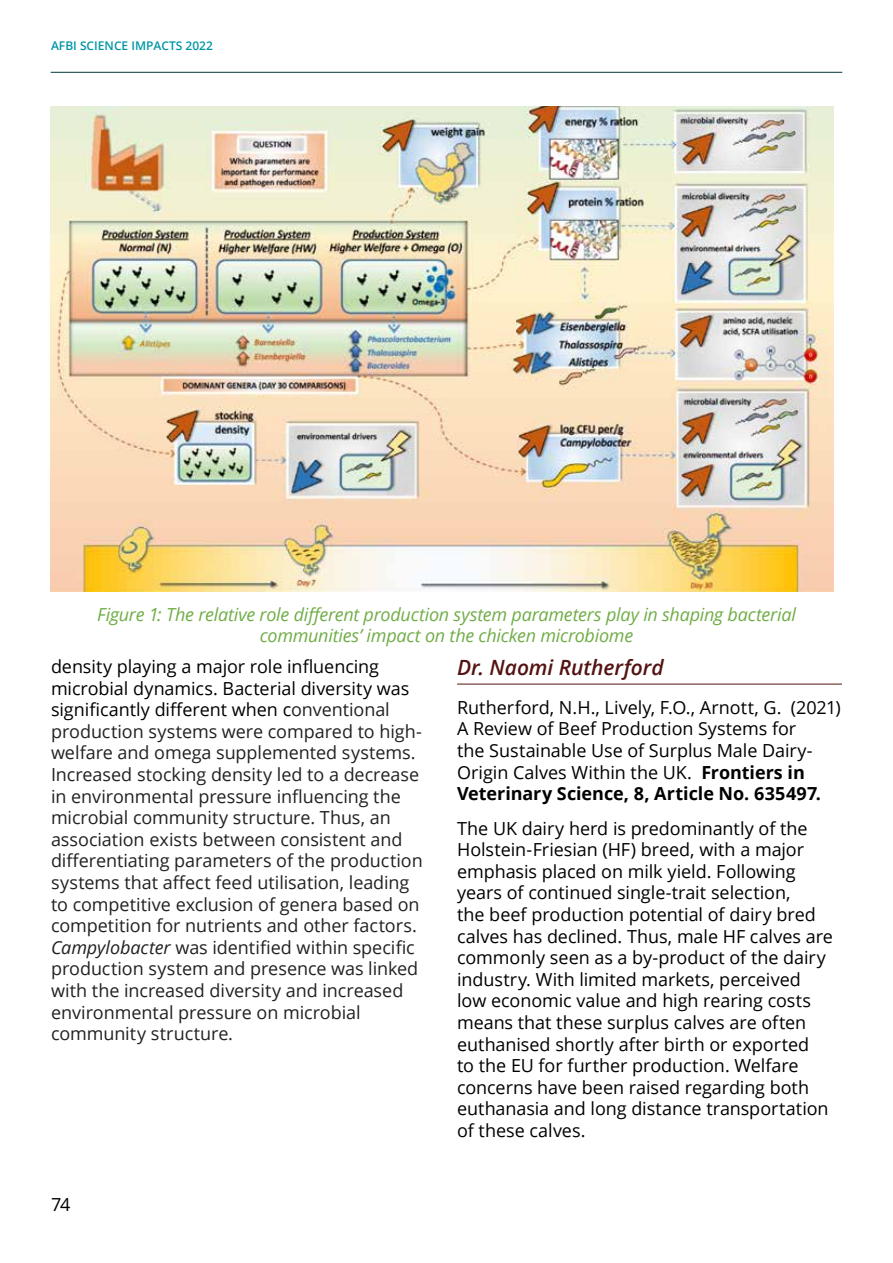
<style>
.page{position:relative;width:893px;height:1263px;background:#fff}
.page>*{position:absolute;margin:0;border:0;box-sizing:border-box;transform-origin:0 0}
.t1{font:italic 600 21px "Open Sans";color:#531312}
.t2{font:18px/21.6px "Open Sans";letter-spacing:-.005em;color:#000}
.t3{font:18px/21.6px "Open Sans";letter-spacing:-.005em;color:#212121}
.t4{font:italic 18px/21.6px "Open Sans";letter-spacing:-.015em;color:#70ad47;text-align:center}
.t5{font:600 12px "Open Sans";color:#0097a5}
.s1{color:#000}
.s2{font-style:italic}
.s3{font-weight:700}
</style>
<div class="page">
<hr style="left:51px;top:72px;width:791px;height:1px;background:#00353b">
<hr style="left:457px;top:684px;width:385px;height:1px;background:#531312">
<img style="left:51px;top:106px;width:782px;height:486px">
<p class="t5" style="left:51px;top:37px;width:163px">AFBI SCIENCE IMPACTS 2022</p>
<p class="t4" style="left:97px;top:603px;width:700px">Figure 1: The relative role different production system parameters play in shaping bacterial communities’ impact on the chicken microbiome</p>
<p class="t3" style="left:51px;top:655px;width:373px"><span class="s1">density playing a major role influencing microbial dynamics. Bacterial diversity was significantly different when c</span>onventional production systems were compared to high&shy;welfare and omega supplemented systems.<br>Increased stocking density led to a decrease in environmental pressure influencing the microbial community structure. Thus, an association exists between consistent and differentiating parameters of the production systems that affect feed utilisation, leading to competitive exclusion of genera based on competition for nutrients and other factors.<br><span class="s2">Campylobacter</span> was identified within specific production system and presence was linked with the increased diversity and increased environmental pressure on microbial community structure.</p>
<p class="t1" style="left:457px;top:653px;width:208px">Dr. Naomi Rutherford</p>
<p class="t2" style="left:457px;top:696px;width:385px">Rutherford, N.H., Lively, F.O., Arnott, G. (2021)<br>A Review of Beef Production Systems for<br>the Sustainable Use of Surplus Male Dairy-Origin Calves Within the UK. <span class="s3">Frontiers in Veterinary Science, 8, Article No. 635497.</span></p>
<p class="t2" style="left:457px;top:817px;width:377px">The UK dairy herd is predominantly of the Holstein-Friesian (HF) breed, with a major emphasis placed on milk yield. Following years of continued single-trait selection,<br>the beef production potential of dairy bred calves has declined. Thus, male HF calves are commonly seen as a by-product of the dairy industry. With limited markets, perceived low economic value and high rearing costs means that these surplus calves are often euthanised shortly after birth or exported<br>to the EU for further production. Welfare concerns have been raised regarding both euthanasia and long distance transportation of these calves.</p>
<p class="t2" style="left:51px;top:1193px;width:21px">74</p>
</div>
